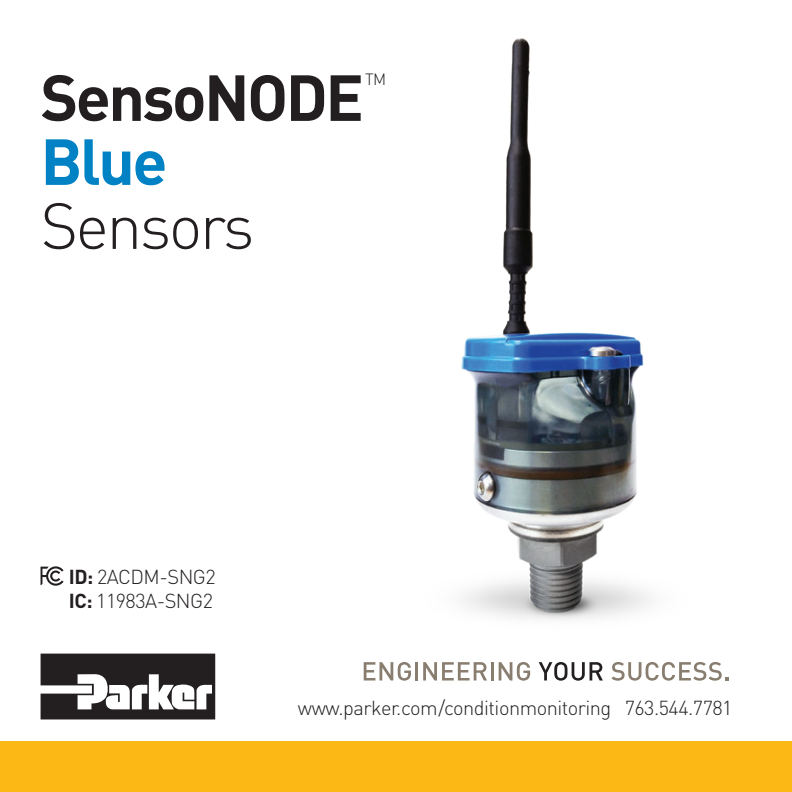
<style>
.page{position:relative;width:792px;height:792px;background:#fff}
.page>*{position:absolute;margin:0;border:0;box-sizing:border-box;transform-origin:0 0}
.t1{font:700 64px "DINOT";letter-spacing:-.04em;color:#231f20}
.t2{font:300 64px "DINOT";letter-spacing:-.04em;color:#231f20}
.t3{font:700 64px "DINOT";color:#0082c5}
.t4{font:300 20px "DINOT";letter-spacing:-.025em;color:#231f20}
.t5{font:300 16px "DINOT";color:#231f20}
.s1{font-weight:700}
</style>
<div class="page">
<svg style="left:41px;top:654px;width:174px;height:65px"></svg>
<svg style="left:364px;top:662px;width:47px;height:19px"></svg>
<hr style="left:415px;top:662px;width:3px;height:19px;background:#887d6e">
<svg style="left:423px;top:662px;width:64px;height:19px"></svg>
<hr style="left:491px;top:662px;width:3px;height:19px;background:#887d6e">
<svg style="left:499px;top:662px;width:31px;height:19px"></svg>
<svg style="left:539px;top:662px;width:64px;height:19px"></svg>
<svg style="left:611px;top:662px;width:117px;height:19px"></svg>
<img style="left:461px;top:38px;width:190px;height:582px">
<div style="left:0;top:742px;width:792px;height:50px;background:#fcb814"></div>
<svg style="left:41px;top:566px;width:23px;height:20px"></svg>
<p class="t1" style="left:41px;top:54px;width:325px">SensoNODE</p>
<p class="t5" style="left:365px;top:68px;width:23px">TM</p>
<p class="t3" style="left:41px;top:118px;width:128px">Blue</p>
<p class="t2" style="left:41px;top:182px;width:215px">Sensors</p>
<p class="t4" style="left:69px;top:563px;width:148px"><span class="s1">ID:</span> 2ACDM-SNG2</p>
<p class="t4" style="left:69px;top:587px;width:146px"><span class="s1">IC:</span> 11983A-SNG2</p>
<p class="t4" style="left:298px;top:694px;width:436px">www.parker.com/conditionmonitoring 763.544.7781</p>
</div>
